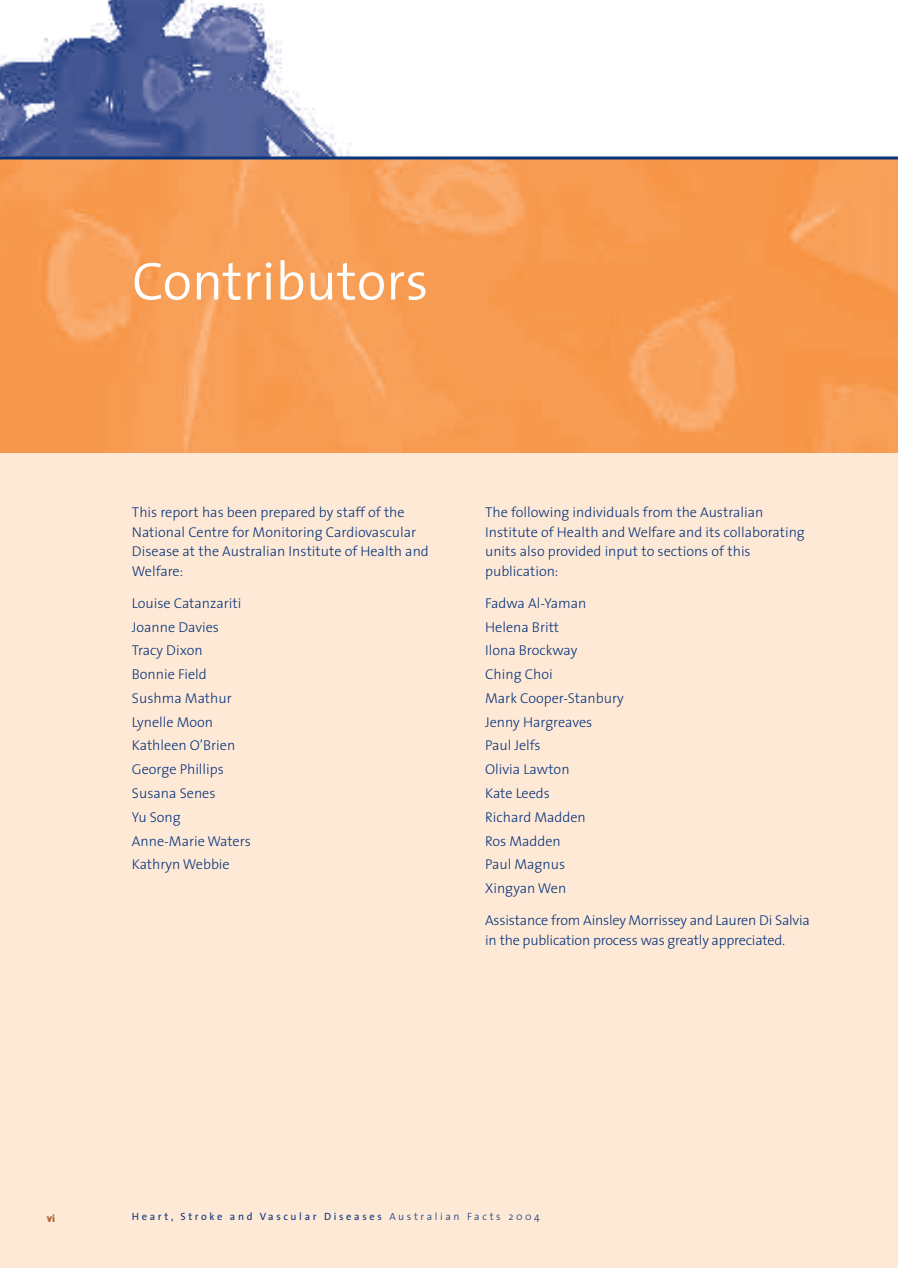
<style>
.page{position:relative;width:898px;height:1268px;background:#fff}
.page>*{position:absolute;margin:0;border:0;box-sizing:border-box;transform-origin:0 0}
.t1{font:300 54px "The Sans";color:#fff}
.t2{font:300 14.25px/23.7px "The Sans";color:#08347b}
.t3{font:10.5px "The Sans";letter-spacing:.25em;color:#08347b}
.t4{font:900 10.5px "DIN";color:#ab602f}
.s1{font-weight:300}
</style>
<div class="page">
<div style="left:0;top:159px;width:897px;height:1109px;background:#fee9d6"></div>
<img style="left:0;top:159px;width:897px;height:294px">
<img style="left:0;top:0;width:351px;height:156px">
<hr style="left:0;top:156px;width:897px;height:3px;background:#08347b">
<svg style="left:0;top:0;width:5px;height:6px"></svg>
<h1 class="t1" style="left:132px;top:262px;width:298px">Contributors</h1>
<p class="t2" style="left:132px;top:504px;width:298px;line-height:19.5px">This report has been prepared by staff of the National Centre for Monitoring Cardiovascular Disease at the Australian Institute of Health and Welfare:</p>
<p class="t2" style="left:132px;top:593px;width:120px">Louise Catanzariti<br>Joanne Davies<br>Tracy Dixon<br>Bonnie Field<br>Sushma Mathur<br>Lynelle Moon<br>Kathleen O’Brien<br>George Phillips<br>Susana Senes<br>Yu Song<br>Anne-Marie Waters<br>Kathryn Webbie</p>
<p class="t2" style="left:485px;top:504px;width:321px;line-height:19.5px">The following individuals from the Australian Institute of Health and Welfare and its collaborating units also provided input to sections of this publication:</p>
<p class="t2" style="left:485px;top:593px;width:140px">Fadwa Al-Yaman<br>Helena Britt<br>Ilona Brockway<br>Ching Choi<br>Mark Cooper-Stanbury<br>Jenny Hargreaves<br>Paul Jelfs<br>Olivia Lawton<br>Kate Leeds<br>Richard Madden<br>Ros Madden<br>Paul Magnus<br>Xingyan Wen</p>
<p class="t2" style="left:485px;top:912px;width:326px;line-height:19.5px">Assistance from Ainsley Morrissey and Lauren Di Salvia in the publication process was greatly appreciated.</p>
<p class="t4" style="left:47px;top:1214px;width:10px">vi</p>
<p class="t3" style="left:132px;top:1213px;width:409px">Heart, Stroke and Vascular Diseases <span class="s1">Australian Facts 2004</span></p>
</div>
